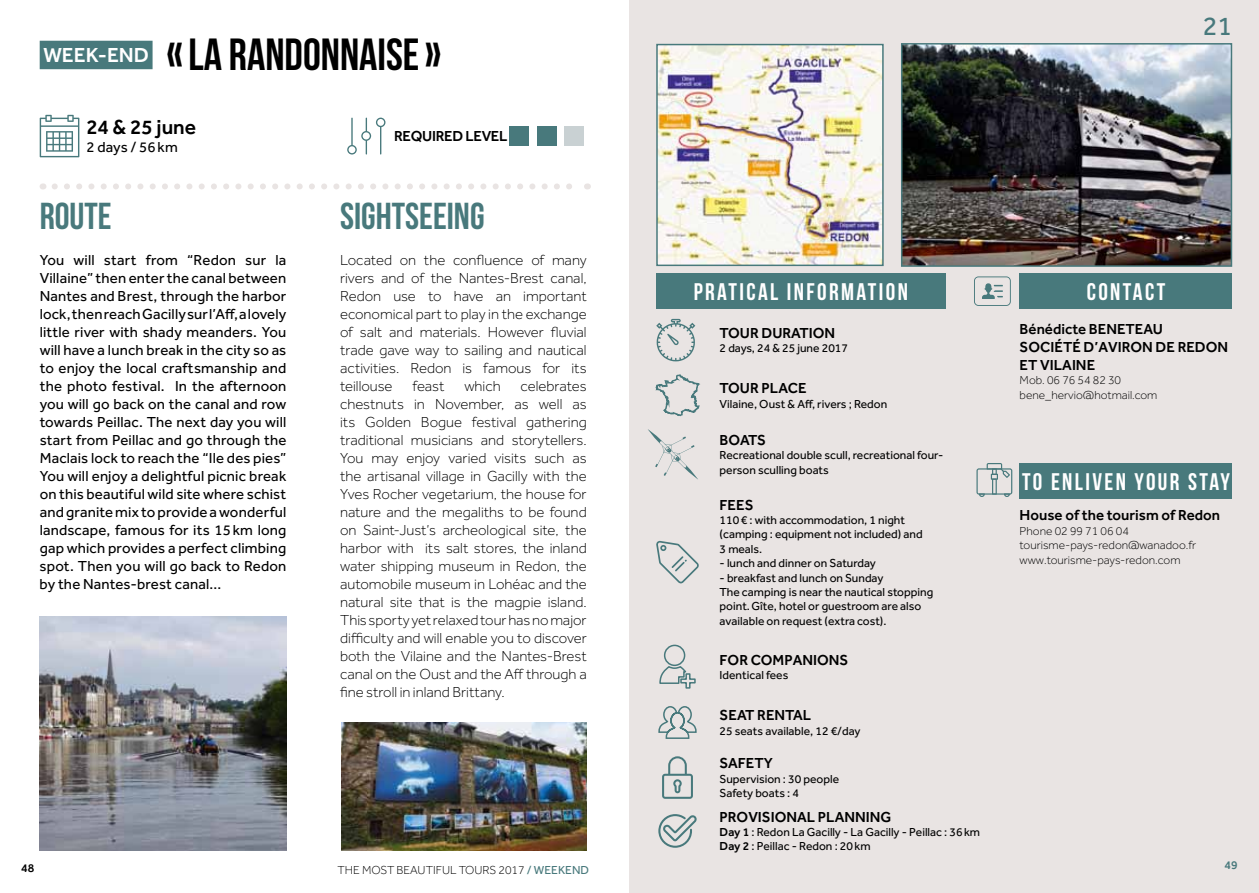
<style>
.page{position:relative;width:1259px;height:893px;background:#fff}
.page>*{position:absolute;margin:0;border:0;box-sizing:border-box;transform-origin:0 0}
.t1{font:45px "Bebas Neue";color:#000}
.t2{font:37.5px "Bebas Neue";color:#48797c}
.t3{font:27px "Effra";color:#48797c}
.t4{font:24px "Bebas Neue";letter-spacing:.1em;color:#fff}
.t5{font:500 21px "Effra";color:#000}
.t6{font:500 21px "Effra";color:#fff}
.t7{font:300 15px/18px "Effra";color:#000;text-align:justify}
.t8{font:15px/18px "Effra";letter-spacing:.01em;color:#000;text-align:justify}
.t9{font:500 15px/18px "Effra";color:#000}
.t10{font:12px/14.4px "Effra";color:#000}
.t11{font:300 12px/14.4px "Effra";color:#000}
.t12{font:500 12px "Effra";color:#000}
.t13{font:500 12px "Effra";color:#48797c}
.s1{font-weight:500}
.s2{font-weight:400;color:#48797c}
</style>
<div class="page">
<div style="left:629px;top:0;width:630px;height:893px;background:#e9e4e3"></div>
<svg style="left:55px;top:183px;width:517px;height:6px"></svg>
<div style="left:40px;top:41px;width:113px;height:28px;background:#48797c"></div>
<svg style="left:974px;top:276px;width:37px;height:30px"></svg>
<svg style="left:976px;top:463px;width:36px;height:34px"></svg>
<div style="left:1019px;top:463px;width:213px;height:35px;background:#48797c"></div>
<div style="left:1019px;top:274px;width:213px;height:35px;background:#48797c"></div>
<div style="left:656px;top:274px;width:289px;height:35px;background:#48797c"></div>
<svg style="left:659px;top:644px;width:37px;height:45px"></svg>
<svg style="left:662px;top:756px;width:31px;height:43px"></svg>
<svg style="left:658px;top:706px;width:39px;height:33px"></svg>
<svg style="left:658px;top:814px;width:39px;height:34px"></svg>
<svg style="left:656px;top:541px;width:43px;height:42px"></svg>
<svg style="left:648px;top:429px;width:50px;height:51px"></svg>
<svg style="left:656px;top:319px;width:39px;height:42px"></svg>
<svg style="left:347px;top:118px;width:38px;height:37px"></svg>
<div style="left:509px;top:126px;width:20px;height:20px;background:#48797c"></div>
<div style="left:536px;top:126px;width:20px;height:20px;background:#48797c"></div>
<div style="left:564px;top:126px;width:20px;height:20px;background:#c9d1d3"></div>
<svg style="left:40px;top:115px;width:39px;height:42px"></svg>
<svg style="left:655px;top:374px;width:45px;height:43px"></svg>
<img style="left:659px;top:47px;width:221px;height:216px">
<div style="left:656px;top:44px;width:227px;height:222px;border:2px solid #48797c"></div>
<img style="left:904px;top:46px;width:325px;height:218px">
<div style="left:901px;top:43px;width:331px;height:224px;border:2px solid #48797c"></div>
<img style="left:40px;top:617px;width:246px;height:233px">
<img style="left:341px;top:722px;width:246px;height:128px">
<p class="t6" style="left:43px;top:43px;width:107px">WEEK-END</p>
<p class="t1" style="left:167px;top:30px;width:276px">«LA RANDONNAISE»</p>
<p class="t5" style="left:86px;top:115px;width:111px">24 &amp; 25 JUNE</p>
<p class="t8" style="left:86px;top:138px;width:93px">2 days / 56km</p>
<p class="t2" style="left:40px;top:196px;width:73px">ROUTE</p>
<p class="t8" style="left:40px;top:251px;width:248px">You will start from “Redon sur la Villaine” then enter the canal between Nantes and Brest, through the harbor lock,thenreachGacillysurl’Aff,alovely little river with shady meanders. You will have a lunch break in the city so as to enjoy the local craftsmanship and the photo festival. In the afternoon you will go back on the canal and row towards Peillac. The next day you will start from Peillac and go through the Maclais lock to reach the “Ile des pies” You will enjoy a delightful picnic break on this beautiful wild site where schist and granitemix toprovide awonderful landscape, famous for its 15km long gap which provides a perfect climbing spot. Then you will go back to Redon by the Nantes-brest canal...</p>
<p class="t9" style="left:394px;top:127px;width:38px">REQUIRED</p>
<p class="t9" style="left:465px;top:127px;width:10px">LEVEL</p>
<p class="t2" style="left:340px;top:196px;width:146px">SIGHTSEEING</p>
<p class="t7" style="left:340px;top:251px;width:248px">Located on the confluence of many rivers and of the Nantes-Brest canal, Redon use to have an important economical part to play in the exchange of salt and materials. However fluvial trade gave way to sailing and nautical activities. Redon is famous for its teillouse</p>
<p class="t7" style="left:412px;top:377px;width:33px">feast</p>
<p class="t7" style="left:464px;top:377px;width:38px">which</p>
<p class="t7" style="left:340px;top:377px;width:248px;text-indent:180px">celebrates chestnuts in November, as well as its Golden Bogue festival gathering traditional musicians and storytellers.<br>You may enjoy varied visits such as the artisanal village in Gacilly with the Yves Rocher vegetarium, the house for nature and the megaliths to be found on Saint-Just’s archeological site, the harbor with its salt stores, the inland water shipping museum in Redon, the automobile museum in Lohéac and the natural site that is the magpie island.<br>This sporty yet relaxed tour has no major difficulty and will enable you to discover both the Vilaine and the Nantes-Brest canal on the Oust and the Aff through a fine stroll in inland Brittany.</p>
<p class="t3" style="left:1202px;top:10px;width:31px">21</p>
<p class="t4" style="left:694px;top:279px;width:216px">PRATICAL INFORMATION</p>
<p class="t9" style="left:719px;top:324px;width:20px">TOUR</p>
<p class="t9" style="left:761px;top:324px;width:10px">DURATION</p>
<p class="t10" style="left:719px;top:341px;width:130px">2 days, 24 &amp; 25 june 2017</p>
<p class="t9" style="left:719px;top:379px;width:11px">TOUR</p>
<p class="t9" style="left:761px;top:379px;width:10px">PLACE</p>
<p class="t10" style="left:719px;top:396px;width:169px">Vilaine, Oust &amp; Aff, rivers ; Redon</p>
<p class="t9" style="left:719px;top:431px;width:10px">BOATS</p>
<p class="t10" style="left:719px;top:448px;width:225px">Recreational double scull, recreational four&shy;person sculling boats</p>
<p class="t9" style="left:719px;top:495px;width:17px">FEES</p>
<p class="t10" style="left:719px;top:513px;width:204px">110€ : with accommodation, 1 night (camping : equipment not included) and<br>3 meals.</p>
<p class="t10" style="left:719px;top:556px;width:158px">- lunch and dinner on Saturday</p>
<p class="t10" style="left:719px;top:570px;width:215px">- breakfast and lunch on Sunday<br>The camping is near the nautical stopping point.Gîte, hotel or guestroom are also available on request (extra cost).</p>
<p class="t9" style="left:719px;top:650px;width:42px">FOR COMPANIONS</p>
<p class="t10" style="left:719px;top:668px;width:70px">Identical fees</p>
<p class="t9" style="left:719px;top:706px;width:19px">SEAT</p>
<p class="t9" style="left:757px;top:706px;width:10px">RENTAL</p>
<p class="t10" style="left:719px;top:723px;width:142px">25 seats available, 12 €/day</p>
<p class="t9" style="left:719px;top:754px;width:19px">SAFETY</p>
<p class="t10" style="left:719px;top:771px;width:121px">Supervision : 30 people<br>Safety boats : 4</p>
<p class="t9" style="left:719px;top:807px;width:18px">PROVISIONAL</p>
<p class="t9" style="left:818px;top:807px;width:10px">PLANNING</p>
<p class="t10" style="left:719px;top:825px;width:262px"><span class="s1">DAY 1</span> : Redon La Gacilly - La Gacilly - Peillac : 36km<br><span class="s1">DAY 2</span> : Peillac - Redon : 20km</p>
<p class="t4" style="left:1086px;top:279px;width:24px">CONTACT</p>
<p class="t9" style="left:1019px;top:320px;width:145px">BÉNÉDICTE BENETEAU<br>SOCI ÉTÉ D’AVIRON</p>
<p class="t9" style="left:1155px;top:338px;width:42px">DE REDON</p>
<p class="t9" style="left:1019px;top:356px;width:39px">ET VILAINE</p>
<p class="t11" style="left:1019px;top:373px;width:139px">Mob. 06 76 54 82 30 bene_hervio@hotmail.com</p>
<p class="t4" style="left:1022px;top:468px;width:209px">TO ENLIVEN YOUR STAY</p>
<p class="t9" style="left:1019px;top:506px;width:202px">HOUSE OF THE TOURISM OF REDON</p>
<p class="t11" style="left:1019px;top:524px;width:178px">Phone 02 99 71 06 04 tourisme-pays-redon@wanadoo.fr www.tourisme-pays-redon.com</p>
<p class="t12" style="left:21px;top:860px;width:15px">48</p>
<p class="t13" style="left:1224px;top:858px;width:15px">49</p>
<p class="t11" style="left:337px;top:863px;width:253px">The most beautiful tours 2017 <span class="s2">/ WEEKEND</span></p>
</div>
